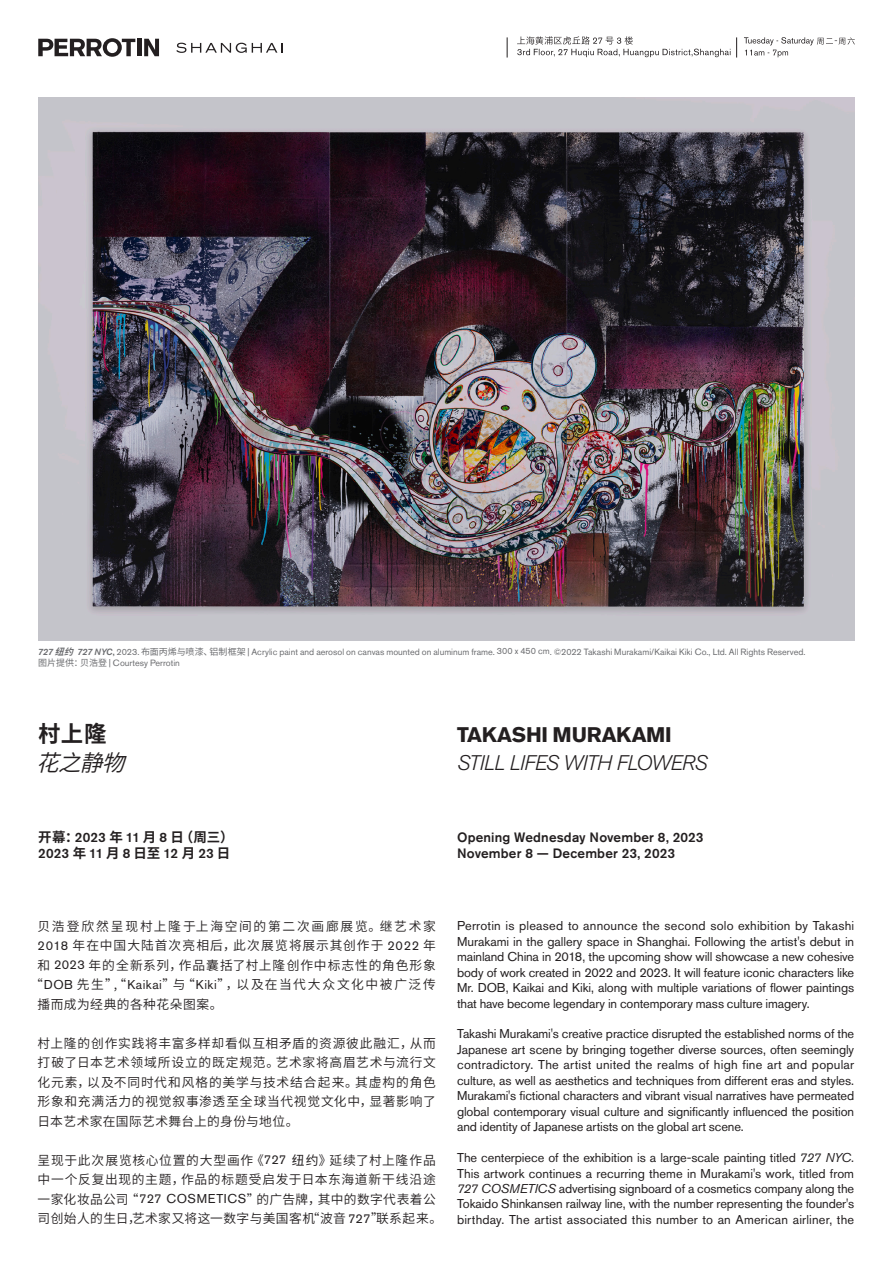
<style>
.page{position:relative;width:893px;height:1263px;background:#fff}
.page>*{position:absolute;margin:0;border:0;box-sizing:border-box;transform-origin:0 0}
.t1{font:italic 22.5px "Source Han Sans CN";color:#231f20}
.t2{font:700 22.5px "Noto Sans Hans";color:#231f20}
.t3{font:italic 300 21px "Akzidenz Grotesk Pro";letter-spacing:-.035em;color:#231f20}
.t4{font:700 21px "Akzidenz Grotesk Pro";letter-spacing:-.01em;color:#231f20}
.t5{font:500 13.5px "Akzidenz Grotesk Pro";letter-spacing:.015em;color:#231f20}
.t6{font:700 13.5px "Noto Sans Hans";color:#231f20}
.t7{font:12.75px/15.5px "Akzidenz Grotesk Pro";letter-spacing:-.01em;color:#231f20;text-align:justify}
.t8{font:600 12.75px/19.5px "Noto Sans Hans";letter-spacing:.055em;color:#231f20;text-align:justify}
.t9{font:600 12.75px "Noto Sans Hans";letter-spacing:.135em;color:#231f20}
.t10{font:600 12.75px "Noto Sans Hans";letter-spacing:.035em;color:#231f20}
.t11{font:9px "Akzidenz Grotesk Pro";color:#6c6d70}
.s1{font-weight:500;font-style:italic}
.s2{font-family:"Source Han Sans CN";font-weight:700;font-style:italic}
.s3{font-weight:500}
.s4{font-family:"Noto Sans Hans"}
.s5{font-family:"Akzidenz Grotesk Pro";font-weight:500}
.s6{font-family:"Noto Sans Hans";font-weight:700}
.s7{font-family:"Akzidenz Grotesk Pro";font-weight:400}
.s8{font-family:"Source Han Sans CN";font-weight:400}
.s9{font-style:italic}
</style>
<div class="page">
<img style="left:38px;top:97px;width:817px;height:544px">
<svg style="left:736px;top:37px;width:1px;height:21px"></svg>
<svg style="left:744px;top:37px;width:111px;height:20px"></svg>
<svg style="left:507px;top:37px;width:1px;height:21px"></svg>
<svg style="left:517px;top:36px;width:213px;height:21px"></svg>
<div style="left:137px;top:39px;width:5px;height:17px;background:#231f20"></div>
<svg style="left:144px;top:39px;width:15px;height:17px"></svg>
<svg style="left:38px;top:38px;width:97px;height:19px"></svg>
<svg style="left:176px;top:43px;width:107px;height:10px"></svg>
<p class="t11" style="left:38px;top:646px;width:769px"><span class="s1">727</span> <span class="s2">纽约</span><span class="s1">727 NYC</span><span class="s3">,</span> 2023. <span class="s4">布面丙烯与喷漆、铝制框架</span> | Acrylic paint and aerosol on canvas mounted on aluminum frame. 300 x 450 cm. ©2022 Takashi Murakami/Kaikai Kiki Co., Ltd. All Rights Reserved.</p>
<p class="t11" style="left:38px;top:656px;width:143px"><span class="s4">图片提供：贝浩登</span> | Courtesy Perrotin</p>
<p class="t2" style="left:38px;top:721px;width:70px">村上隆</p>
<p class="t4" style="left:457px;top:721px;width:216px">TAKASHI MURAKAMI</p>
<p class="t1" style="left:36px;top:750px;width:106px">花之静物</p>
<p class="t3" style="left:457px;top:749px;width:252px">STILL LIFES WITH FLOWERS</p>
<p class="t6" style="left:38px;top:829px;width:197px">开幕：<span class="s5">2023</span> 年 <span class="s5">11</span> 月 <span class="s5">8</span> 日（周三）</p>
<p class="t5" style="left:38px;top:845px;width:194px">2023<span class="s6">年</span>11<span class="s6">月</span>8<span class="s6">日至</span>12<span class="s6">月</span>23<span class="s6">日</span></p>
<p class="t5" style="left:457px;top:828px;width:248px">Opening Wednesday November 8, 2023</p>
<p class="t5" style="left:457px;top:845px;width:219px">November 8 — December 23, 2023</p>
<p class="t8" style="left:38px;top:916px;width:400px">贝浩登欣然呈现村上隆于上海空间的第二次画廊展览。继艺术家<span class="s7">2018</span> 年在中国大陆首次亮相后，此次展览将展示其创作于 <span class="s7">2022</span> 年和 <span class="s7">2023</span> 年的全新系列，作品囊括了村上隆创作中标志性的角色形象</p>
<p class="t9" style="left:30px;top:977px;width:407px">“<span class="s7">DOB</span> 先生”,“<span class="s7">Kaikai</span>”与“<span class="s7">Kiki</span>”，以及在当代大众文化中被广泛传</p>
<p class="t10" style="left:38px;top:997px;width:186px">播而成为经典的各种花朵图案。</p>
<p class="t8" style="left:38px;top:1033px;width:400px">村上隆的创作实践将丰富多样却看似互相矛盾的资源彼此融汇，从而打破了日本艺术领域所设立的既定规范。艺术家将高眉艺术与流行文化元素，以及不同时代和风格的美学与技术结合起来。其虚构的角色形象和充满活力的视觉叙事渗透至全球当代视觉文化中，显著影响了日本艺术家在国际艺术舞台上的身份与地位。</p>
<p class="t8" style="left:38px;top:1150px;width:406px;text-align:left">呈现于此次展览核心位置的大型画作《<span class="s7">727</span> <span class="s8">纽约</span>》延续了村上隆作品中一个反复出现的主题，作品的标题受启发于日本东海道新干线沿途一家化妆品公司“<span class="s7">727 COSMETICS</span>”的广告牌，其中的数字代表着公司创始人的生日，艺术家又将这一数字与美国客机“波音 <span class="s7">727</span>”联系起来。</p>
<p class="t7" style="left:457px;top:918px;width:399px">Perrotin is pleased to announce the second solo exhibition by Takashi Murakami in the gallery space in Shanghai. Following the artist's debut in mainland China in 2018, the upcoming show will showcase a new cohesive body of work created in 2022 and 2023. It will feature iconic characters like Mr. DOB, Kaikai and Kiki, along with multiple variations of flower paintings that have become legendary in contemporary mass culture imagery.</p>
<p class="t7" style="left:457px;top:1026px;width:399px">Takashi Murakami's creative practice disrupted the established norms of the Japanese art scene by bringing together diverse sources, often seemingly contradictory. The artist united the realms of high fine art and popular culture, as well as aesthetics and techniques from different eras and styles.<br>Murakami's fictional characters and vibrant visual narratives have permeated global contemporary visual culture and significantly influenced the position and identity of Japanese artists on the global art scene.</p>
<p class="t7" style="left:457px;top:1150px;width:399px">The centerpiece of the exhibition is a large-scale painting titled <span class="s9">727 NYC</span>.<br>This artwork continues a recurring theme in Murakami's work, titled from <span class="s9">727 COSMETICS</span> advertising signboard of a cosmetics company along the Tokaido Shinkansen railway line, with the number representing the founder's birthday. The artist associated this number to an American airliner, the</p>
</div>
